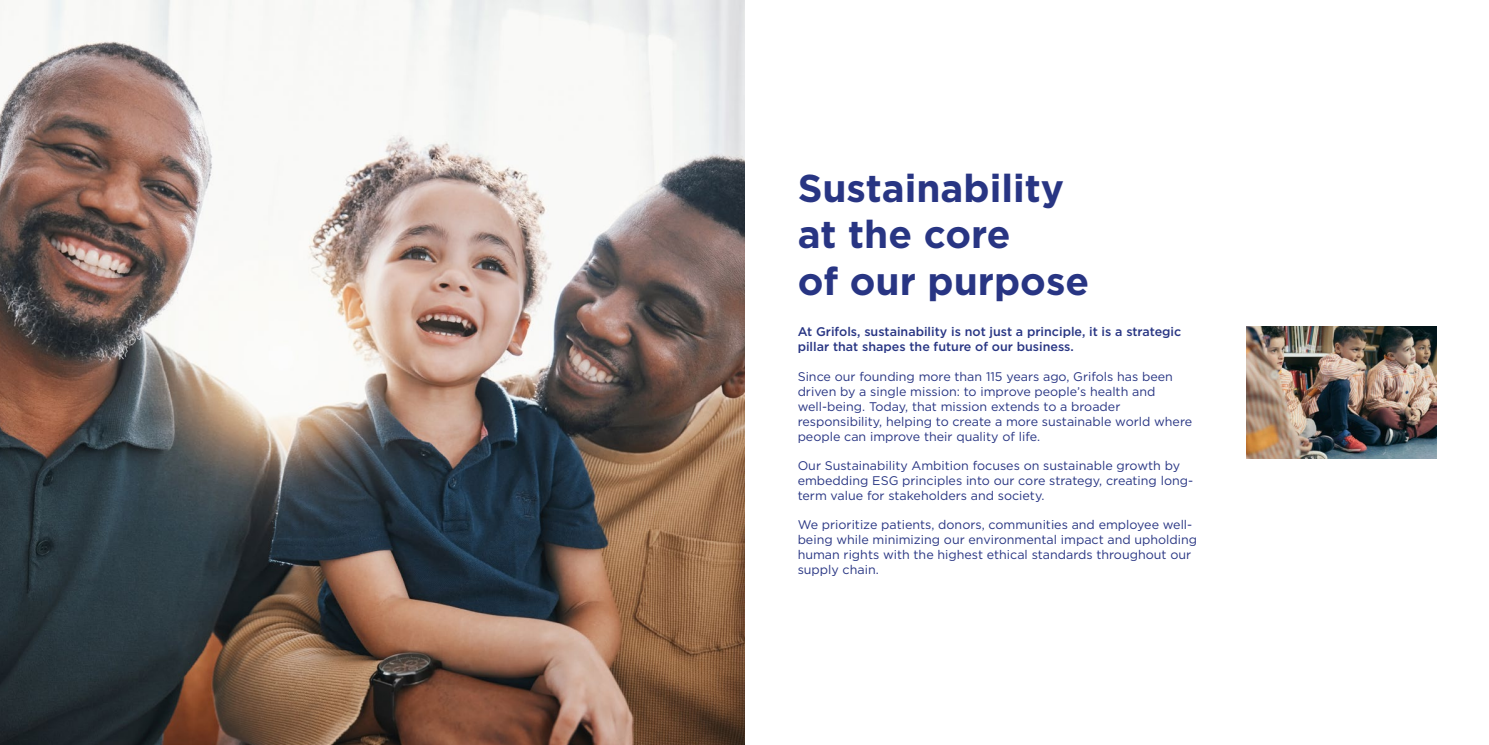
<style>
.page{position:relative;width:1489px;height:745px;background:#fff}
.page>*{position:absolute;margin:0;border:0;box-sizing:border-box;transform-origin:0 0}
.t1{font:700 38.75px/46.2px "Gotham";color:#283583}
.t2{font:12.5px/15px "Gotham";color:#283583}
.t3{font:500 12.5px/15px "Gotham";color:#283583}
</style>
<div class="page">
<img style="left:0;top:0;width:744px;height:744px">
<img style="left:1246px;top:326px;width:189px;height:132px">
<h1 class="t1" style="left:797px;top:165px;width:293px">Sustainability at the core<br>of our purpose</h1>
<p class="t3" style="left:797px;top:324px;width:385px">At Grifols, sustainability is not just a principle, it is a strategic pillar that shapes the future of our business.</p>
<p class="t2" style="left:797px;top:368px;width:396px">Since our founding more than 115 years ago, Grifols has been driven by a single mission: to improve people’s health and well-being. Today, that mission extends to a broader responsibility, helping to create a more sustainable world where people can improve their quality of life.</p>
<p class="t2" style="left:797px;top:457px;width:397px">Our Sustainability Ambition focuses on sustainable growth by embedding ESG principles into our core strategy, creating long&shy;term value for stakeholders and society.</p>
<p class="t2" style="left:797px;top:516px;width:401px">We prioritize patients, donors, communities and employee well&shy;being while minimizing our environmental impact and upholding human rights with the highest ethical standards throughout our supply chain.</p>
</div>
